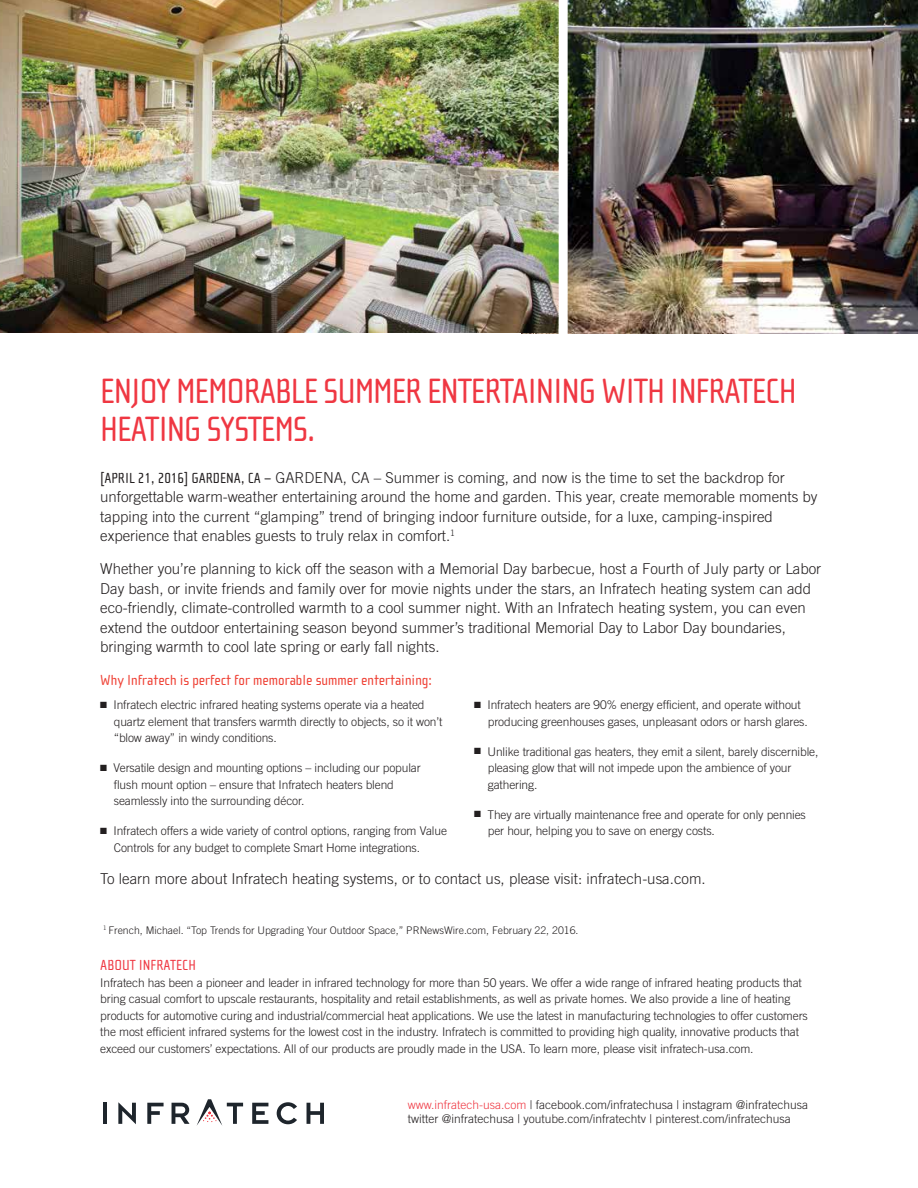
<style>
.page{position:relative;width:918px;height:1188px;background:#fff}
.page>*{position:absolute;margin:0;border:0;box-sizing:border-box;transform-origin:0 0}
.t1{font:36px/37.5px "Cholla Sans";letter-spacing:-.035em;color:#ef3742}
.t2{font:300 15px/19.5px "Trade Gothic";color:#231f20}
.t3{font:15px "Cholla Sans";color:#ef4135}
.t4{font:15px "Cholla Sans";color:#ef3742}
.t5{font:300 12px/16.5px "Trade Gothic";letter-spacing:-.01em;color:#231f20}
.t6{font:300 10.5px "Trade Gothic";color:#231f20}
.s1{font-family:"Cholla Sans";font-weight:400}
.s2{color:#ef3742}
</style>
<div class="page">
<img style="left:568px;top:0;width:350px;height:333px">
<img style="left:0;top:0;width:559px;height:333px">
<hr style="left:103px;top:1103px;width:4px;height:21px;background:#1e252c">
<svg style="left:118px;top:1102px;width:18px;height:22px"></svg>
<svg style="left:147px;top:1103px;width:17px;height:21px"></svg>
<svg style="left:172px;top:1103px;width:18px;height:21px"></svg>
<svg style="left:197px;top:1099px;width:46px;height:27px"></svg>
<svg style="left:252px;top:1103px;width:16px;height:21px"></svg>
<svg style="left:277px;top:1102px;width:20px;height:22px"></svg>
<svg style="left:307px;top:1103px;width:17px;height:21px"></svg>
<h1 class="t1" style="left:100px;top:373px;width:698px">ENJOY MEMORABLE SUMMER ENTERTAINING WITH INFRATECH<br>HEATING SYSTEMS.</h1>
<p class="t2" style="left:100px;top:467px;width:719px"><span class="s1">[APRIL 21, 2016] GARDENA, CA –</span> GARDENA, CA – Summer is coming, and now is the time to set the backdrop for unforgettable warm-weather entertaining around the home and garden. This year, create memorable moments by tapping into the current “glamping” trend of bringing indoor furniture outside, for a luxe, camping-inspired experience that enables guests to truly relax in comfort.<sup>1</sup></p>
<p class="t2" style="left:100px;top:559px;width:722px">Whether you’re planning to kick off the season with a Memorial Day barbecue, host a Fourth of July party or Labor Day bash, or invite friends and family over for movie nights under the stars, an Infratech heating system can add eco-friendly, climate-controlled warmth to a cool summer night. With an Infratech heating system, you can even extend the outdoor entertaining season beyond summer’s traditional Memorial Day to Labor Day boundaries, bringing warmth to cool late spring or early fall nights.</p>
<p class="t3" style="left:100px;top:672px;width:333px">Why Infratech is perfect for memorable summer entertaining:</p>
<p class="t5" style="left:114px;top:696px;width:330px;text-indent:-14px">■ Infratech electric infrared heating systems operate via a heated quartz element that transfers warmth directly to objects, so it won’t “blow away” in windy conditions.</p>
<p class="t5" style="left:114px;top:759px;width:309px;text-indent:-14px">■ Versatile design and mounting options – including our popular flush mount option – ensure that Infratech heaters blend seamlessly into the surrounding décor.</p>
<p class="t5" style="left:114px;top:822px;width:335px;text-indent:-14px">■ Infratech offers a wide variety of control options, ranging from Value<br>Controls for any budget to complete Smart Home integrations.</p>
<p class="t5" style="left:488px;top:696px;width:322px;text-indent:-14px">■ Infratech heaters are 90% energy efficient, and operate without producing greenhouses gases, unpleasant odors or harsh glares.</p>
<p class="t5" style="left:488px;top:743px;width:332px;text-indent:-14px">■ Unlike traditional gas heaters, they emit a silent, barely discernible, pleasing glow that will not impede upon the ambience of your gathering.</p>
<p class="t5" style="left:488px;top:806px;width:320px;text-indent:-14px">■ They are virtually maintenance free and operate for only pennies per hour, helping you to save on energy costs.</p>
<p class="t2" style="left:100px;top:869px;width:607px">To learn more about Infratech heating systems, or to contact us, please visit: infratech-usa.com.</p>
<p class="t6" style="left:103px;top:924px;width:477px"><sup>1</sup> French, Michael. “Top Trends for Upgrading Your Outdoor Space,” PRNewsWire.com, February 22, 2016.</p>
<p class="t4" style="left:100px;top:957px;width:97px">ABOUT INFRATECH</p>
<p class="t5" style="left:100px;top:974px;width:709px">Infratech has been a pioneer and leader in infrared technology for more than 50 years. We offer a wide range of infrared heating products that bring casual comfort to upscale restaurants, hospitality and retail establishments, as well as private homes. We also provide a line of heating products for automotive curing and industrial/commercial heat applications. We use the latest in manufacturing technologies to offer customers the most efficient infrared systems for the lowest cost in the industry. Infratech is committed to providing high quality, innovative products that exceed our customers’ expectations. All of our products are proudly made in the USA. To learn more, please visit infratech-usa.com.</p>
<p class="t5" style="left:408px;top:1097px;width:402px;line-height:14.4px"><span class="s2">www.infratech-usa.com</span> | facebook.com/infratechusa | instagram @infratechusa twitter @infratechusa | youtube.com/infratechtv | pinterest.com/infratechusa</p>
</div>
